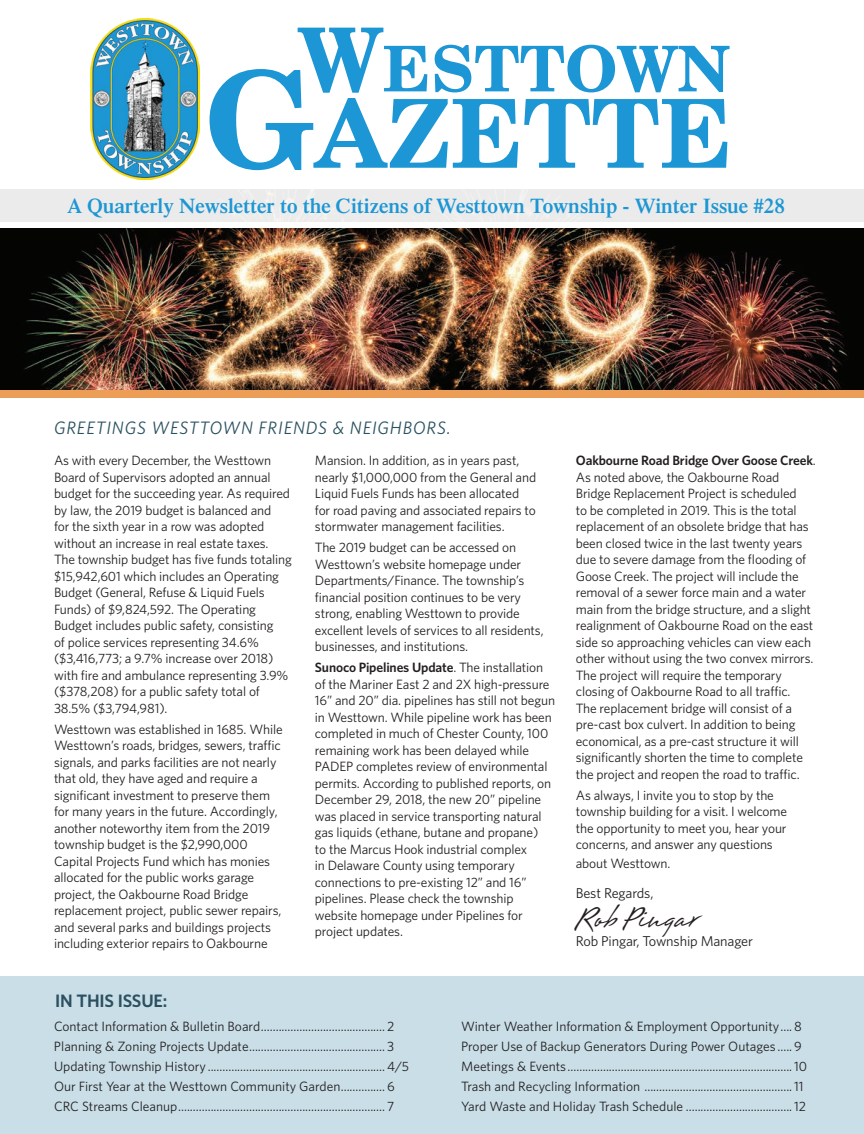
<style>
.page{position:relative;width:864px;height:1134px;background:#fff}
.page>*{position:absolute;margin:0;border:0;box-sizing:border-box;transform-origin:0 0}
.t1{font:700 95.1px "Century Schoolbook BT";color:#1c96d4}
.t2{font:700 63px "Century Schoolbook BT";color:#1c96d4}
.t3{font:38.25px "Brisa";letter-spacing:-.01em;color:#231f20}
.t4{font:600 21px "Times LT Std";color:#1c96d4}
.t5{font:italic 18px "Whitney";letter-spacing:.05em;color:#2b5160}
.t6{font:600 18px "Whitney";letter-spacing:-.01em;color:#2b5060}
.t7{font:14.25px "Whitney";letter-spacing:-.01em;color:#231f20}
.t8{font:13.5px/16.5px "Whitney";letter-spacing:-.01em;color:#231f20}
.s1{font-size:88.35px}
.s2{font-size:133.2px}
.s3{font-weight:600}
</style>
<div class="page">
<img style="left:0;top:229px;width:864px;height:161px">
<div style="left:0;top:976px;width:864px;height:158px;background:#c9dee7"></div>
<img style="left:91px;top:18px;width:109px;height:162px">
<div style="left:0;top:390px;width:864px;height:7px;background:#ed9e56"></div>
<div style="left:0;top:189px;width:864px;height:33px;background:#ebebeb"></div>
<h2 class="t2" style="left:298px;top:29px;width:434px"><span class="s1">W</span>ESTTOWN</h2>
<h1 class="t1" style="left:205px;top:74px;width:529px"><span class="s2">G</span>AZETTE</h1>
<h3 class="t4" style="left:67px;top:193px;width:719px">A Quarterly Newsletter to the Citizens of Westtown Township - Winter Issue #28</h3>
<h3 class="t5" style="left:54px;top:416px;width:398px">GREETINGS WESTTOWN FRIENDS &amp; NEIGHBORS.</h3>
<p class="t8" style="left:54px;top:452px;width:240px">As with every December, the Westtown Board of Supervisors adopted an annual budget for the succeeding year. As required by law, the 2019 budget is balanced and<br>for the sixth year in a row was adopted without an increase in real estate taxes.<br>The township budget has five funds totaling $15,942,601 which includes an Operating Budget (General, Refuse &amp; Liquid Fuels Funds) of $9,824,592. The Operating Budget includes public safety, consisting<br>of police services representing 34.6% ($3,416,773; a 9.7% increase over 2018) with fire and ambulance representing 3.9% ($378,208) for a public safety total of 38.5% ($3,794,981).</p>
<p class="t8" style="left:54px;top:721px;width:230px">Westtown was established in 1685. While Westtown’s roads, bridges, sewers, traffic signals, and parks facilities are not nearly that old, they have aged and require a significant investment to preserve them for many years in the future. Accordingly, another noteworthy item from the 2019 township budget is the $2,990,000<br>Capital Projects Fund which has monies allocated for the public works garage project, the Oakbourne Road Bridge replacement project, public sewer repairs, and several parks and buildings projects including exterior repairs to Oakbourne</p>
<h3 class="t6" style="left:55px;top:989px;width:114px">IN THIS ISSUE:</h3>
<p class="t8" style="left:315px;top:452px;width:223px">Mansion. In addition, as in years past, nearly $1,000,000 from the General and Liquid Fuels Funds has been allocated for road paving and associated repairs to stormwater management facilities.</p>
<p class="t8" style="left:315px;top:539px;width:230px">The 2019 budget can be accessed on Westtown’s website homepage under Departments/Finance. The township’s financial position continues to be very strong, enabling Westtown to provide excellent levels of services to all residents, businesses, and institutions.</p>
<p class="t8" style="left:315px;top:659px;width:242px"><span class="s3">Sunoco Pipelines Update</span>. The installation of the Mariner East 2 and 2X high-pressure 16” and 20” dia. pipelines has still not begun in Westtown. While pipeline work has been completed in much of Chester County, 100 remaining work has been delayed while PADEP completes review of environmental permits. According to published reports, on December 29, 2018, the new 20” pipeline was placed in service transporting natural gas liquids (ethane, butane and propane)<br>to the Marcus Hook industrial complex<br>in Delaware County using temporary connections to pre-existing 12” and 16” pipelines. Please check the township website homepage under Pipelines for project updates.</p>
<p class="t8" style="left:576px;top:452px;width:242px"><span class="s3">Oakbourne Road Bridge Over Goose Creek</span>.<br>As noted above, the Oakbourne Road Bridge Replacement Project is scheduled<br>to be completed in 2019. This is the total replacement of an obsolete bridge that has been closed twice in the last twenty years due to severe damage from the flooding of Goose Creek. The project will include the removal of a sewer force main and a water main from the bridge structure, and a slight realignment of Oakbourne Road on the east side so approaching vehicles can view each other without using the two convex mirrors.<br>The project will require the temporary closing of Oakbourne Road to all traffic.<br>The replacement bridge will consist of a pre-cast box culvert. In addition to being economical, as a pre-cast structure it will significantly shorten the time to complete the project and reopen the road to traffic.</p>
<p class="t8" style="left:576px;top:786px;width:213px">As always, I invite you to stop by the township building for a visit. I welcome the opportunity to meet you, hear your concerns, and answer any questions</p>
<p class="t8" style="left:576px;top:855px;width:96px">about Westtown.</p>
<p class="t7" style="left:576px;top:884px;width:79px">Best Regards,</p>
<h3 class="t3" style="left:576px;top:898px;width:124px">Rob Pingar</h3>
<p class="t7" style="left:576px;top:932px;width:179px">Rob Pingar, Township Manager</p>
<p class="t8" style="left:54px;top:1016px;width:357px;line-height:20px">Contact Information &amp; Bulletin Board.......................................... 2<br>Planning &amp; Zoning Projects Update.............................................. 3<br>Updating Township History ............................................................4/5<br>Our First Year at the Westtown Community Garden...............6<br>CRC Streams Cleanup...................................................................... 7</p>
<p class="t8" style="left:461px;top:1016px;width:348px;line-height:20px">Winter Weather Information &amp; Employment Opportunity....8<br>Proper Use of Backup Generators During Power Outages .....9<br>Meetings &amp; Events ............................................................................10<br>Trash and Recycling Information ..................................................11<br>Yard Waste and Holiday Trash Schedule ....................................12</p>
</div>
